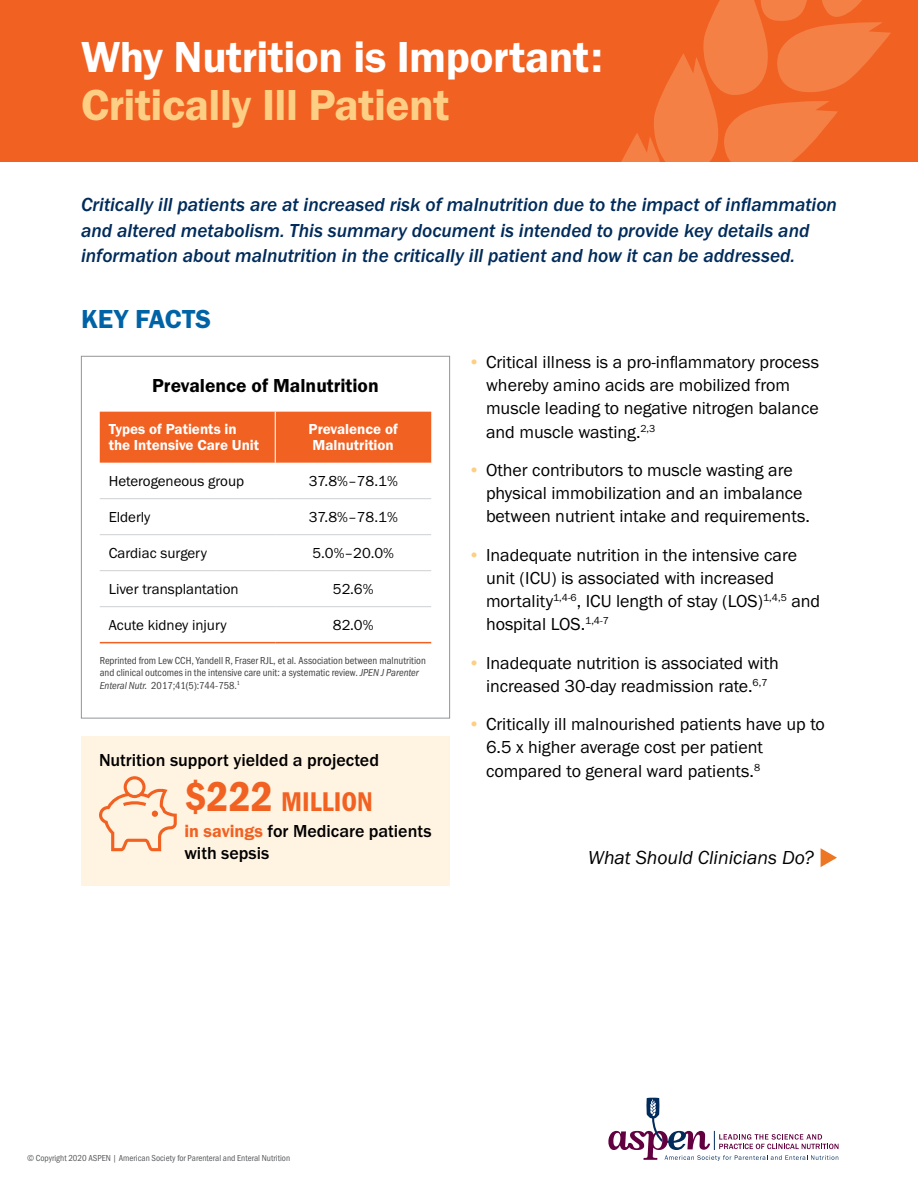
<style>
.page{position:relative;width:918px;height:1188px;background:#fff}
.page>*{position:absolute;margin:0;border:0;box-sizing:border-box;transform-origin:0 0}
.t1{font:45px "Franklin Gothic URW Dem";letter-spacing:-.01em;color:#fff}
.t2{font:45px "Franklin Gothic URW Dem";letter-spacing:-.01em;color:#fdcf85}
.t3{font:28.05px "Franklin Gothic URW Con Dem";color:#f16122}
.t4{font:27px "Franklin Gothic URW Dem";color:#0063a6}
.t5{font:19.5px/25.5px "Franklin Gothic URW Med Ita";color:#002b5a}
.t6{font:19.5px "Franklin Gothic URW Dem";color:#000}
.t7{font:19.5px "Franklin Gothic URW Boo Ita";color:#000}
.t8{font:18px/23.2px "Franklin Gothic URW Boo";color:#000}
.t9{font:500 18px/22.5px "Franklin Gothic URW";color:#000}
.t10{font:15px "Franklin Gothic URW Boo";color:#000}
.t11{font:15px/16.5px "Franklin Gothic URW Dem";color:#fff}
.t12{font:10.5px/12.6px "Franklin Gothic URW Cond";color:#414042}
.t13{font:9px "Franklin Gothic URW Cond";color:#58595b}
.s1{font-family:"Franklin Gothic URW Con Boo Ita"}
.s2{font-size:43.35px}
.s3{font-family:"Franklin Gothic URW Dem";font-weight:400;color:#f16122}
.s4{color:#fdcf85}
</style>
<div class="page">
<svg style="left:608px;top:1098px;width:230px;height:63px"></svg>
<div style="left:0;top:0;width:918px;height:162px;background:#f16122"></div>
<svg style="left:621px;top:0;width:270px;height:162px"></svg>
<div style="left:100px;top:412px;width:331px;height:51px;background:#f16122"></div>
<hr style="left:275px;top:412px;width:1px;height:51px;background:#fff">
<hr style="left:100px;top:498px;width:175px;height:1px;background:#d1d3d4">
<hr style="left:275px;top:498px;width:156px;height:1px;background:#d1d3d4">
<hr style="left:100px;top:534px;width:175px;height:1px;background:#d1d3d4">
<hr style="left:275px;top:534px;width:156px;height:1px;background:#d1d3d4">
<hr style="left:100px;top:570px;width:175px;height:1px;background:#d1d3d4">
<hr style="left:275px;top:570px;width:156px;height:1px;background:#d1d3d4">
<hr style="left:100px;top:606px;width:175px;height:1px;background:#d1d3d4">
<hr style="left:275px;top:606px;width:156px;height:1px;background:#d1d3d4">
<hr style="left:100px;top:642px;width:175px;height:1px;background:#f16122">
<hr style="left:275px;top:642px;width:156px;height:1px;background:#f16122">
<div style="left:81px;top:356px;width:369px;height:362px;border:1px solid #939598"></div>
<svg style="left:821px;top:848px;width:16px;height:19px"></svg>
<div style="left:81px;top:736px;width:369px;height:150px;background:#fff3e1"></div>
<svg style="left:99px;top:776px;width:78px;height:75px"></svg>
<h1 class="t1" style="left:81px;top:29px;width:523px">Why Nutrition is Important:</h1>
<h1 class="t2" style="left:81px;top:77px;width:370px">Critically Ill Patient</h1>
<p class="t5" style="left:81px;top:192px;width:758px">Critically ill patients are at increased risk of malnutrition due to the impact of inflammation and altered metabolism. This summary document is intended to provide key details and information about malnutrition in the critically ill patient and how it can be addressed.</p>
<h3 class="t4" style="left:81px;top:302px;width:132px">KEY FACTS</h3>
<p class="t6" style="left:152px;top:374px;width:228px">Prevalence of Malnutrition</p>
<p class="t11" style="left:109px;top:420px;width:152px">Types of Patients in the Intensive Care Unit</p>
<p class="t11" style="left:309px;top:420px;width:91px">Prevalence of<br>Malnutrition</p>
<p class="t10" style="left:109px;top:471px;width:137px">Heterogeneous group</p>
<p class="t10" style="left:309px;top:471px;width:91px">37.8%–78.1%</p>
<p class="t10" style="left:109px;top:507px;width:43px">Elderly</p>
<p class="t10" style="left:309px;top:507px;width:91px">37.8%–78.1%</p>
<p class="t10" style="left:109px;top:543px;width:100px">Cardiac surgery</p>
<p class="t10" style="left:312px;top:543px;width:83px">5.0%–20.0%</p>
<p class="t10" style="left:109px;top:579px;width:131px">Liver transplantation</p>
<p class="t10" style="left:333px;top:579px;width:42px">52.6%</p>
<p class="t10" style="left:109px;top:615px;width:119px">Acute kidney injury</p>
<p class="t10" style="left:333px;top:615px;width:42px">82.0%</p>
<p class="t12" style="left:100px;top:653px;width:328px">Reprinted from Lew CCH, Yandell R, Fraser RJL, et al. Association between malnutrition and clinical outcomes in the intensive care unit: a systematic review. <span class="s1">JPEN J Parenter<br>Enteral Nutr.</span> 2017;41(5):744-758.<sup>1</sup></p>
<p class="t9" style="left:99px;top:749px;width:282px">Nutrition support yielded a projected</p>
<h2 class="t3" style="left:184px;top:783px;width:190px"><span class="s2">$222</span> MILLION</h2>
<p class="t9" style="left:184px;top:819px;width:249px"><span class="s3">in savings</span> for Medicare patients with sepsis</p>
<p class="t8" style="left:486px;top:350px;width:335px;text-indent:-18px"><span class="s4">•</span> Critical illness is a pro-inflammatory process whereby amino acids are mobilized from muscle leading to negative nitrogen balance and muscle wasting.<sup>2,3</sup></p>
<p class="t8" style="left:486px;top:458px;width:325px;text-indent:-18px"><span class="s4">•</span> Other contributors to muscle wasting are physical immobilization and an imbalance between nutrient intake and requirements.</p>
<p class="t8" style="left:486px;top:543px;width:336px;text-indent:-18px"><span class="s4">•</span> Inadequate nutrition in the intensive care unit (ICU) is associated with increased mortality<sup>1,4-6</sup>, ICU length of stay (LOS)<sup>1,4,5</sup> and hospital LOS.<sup>1,4-7</sup></p>
<p class="t8" style="left:468px;top:651px;width:312px;text-align:center"><span class="s4">•</span> Inadequate nutrition is associated with increased 30-day readmission rate.<sup>6,7</sup></p>
<p class="t8" style="left:486px;top:712px;width:340px;text-indent:-18px"><span class="s4">•</span> Critically ill malnourished patients have up to<br>6.5 x higher average cost per patient compared to general ward patients.<sup>8</sup></p>
<p class="t7" style="left:588px;top:845px;width:227px">What Should Clinicians Do?</p>
<p class="t13" style="left:27px;top:1152px;width:265px">© Copyright 2020 ASPEN | American Society for Parenteral and Enteral Nutrition</p>
</div>
